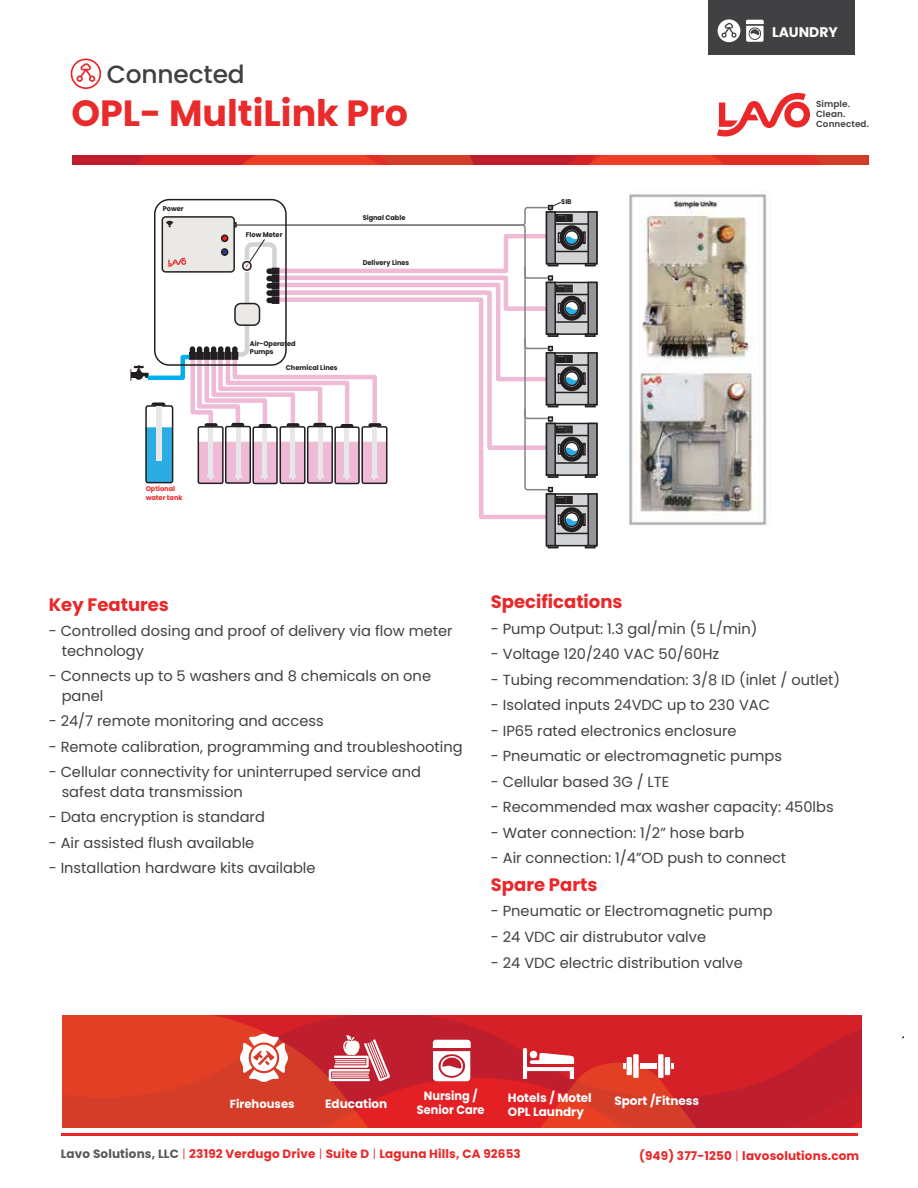
<style>
.page{position:relative;width:918px;height:1188px;background:#fff}
.page>*{position:absolute;margin:0;border:0;box-sizing:border-box;transform-origin:0 0}
.t1{font:700 36.45px "Poppins";color:#ea2b2b}
.t2{font:500 24.9px "Poppins";letter-spacing:-.005em;color:#414042}
.t3{font:700 18px "Poppins";color:#ea2729}
.t4{font:14.7px/19.5px "Poppins";color:#414042}
.t5{font:700 13.95px "Poppins";color:#fff}
.t6{font:700 12px "Poppins";letter-spacing:.01em;color:#ea2729}
.t7{font:700 12px/14.4px "Poppins";color:#fff}
.t8{font:700 12px/13.6px "Poppins";color:#fff;text-align:center;scale:.94 1}
.t9{font:700 11.7px "Poppins";color:#fff}
.t10{font:600 8.85px/9.9px "Poppins";letter-spacing:.01em;color:#414042}
.t11{font:700 6.9px/8.2px "Poppins";color:#231f20}
.t12{font:700 6.9px/8.2px "Poppins";color:#ea2729}
.s1{color:#58595b}
.s2{font-weight:300}
</style>
<div class="page">
<svg style="left:72px;top:155px;width:797px;height:9px;background:#d92f26"></svg>
<svg style="left:717px;top:92px;width:93px;height:45px"></svg>
<div style="left:71px;top:59px;width:30px;height:30px;border:2px solid #ea2729;border-radius:50%"></div>
<div style="left:76px;top:75px;width:7px;height:7px;border:2px solid #ea2729;border-radius:50%"></div>
<div style="left:89px;top:75px;width:6px;height:7px;border:2px solid #ea2729;border-radius:50%"></div>
<svg style="left:79px;top:63px;width:14px;height:16px"></svg>
<div style="left:708px;top:0;width:147px;height:55px;background:#414042"></div>
<svg style="left:746px;top:20px;width:18px;height:22px"></svg>
<div style="left:718px;top:19px;width:22px;height:23px;background:#fff;border-radius:50%"></div>
<svg style="left:721px;top:23px;width:16px;height:15px"></svg>
<svg style="left:479px;top:503px;width:67px;height:18px"></svg>
<div style="left:546px;top:211px;width:52px;height:53px;background:#d2d3d4;border:2px solid #231f20"></div>
<div style="left:587px;top:211px;width:11px;height:53px;background:#939598;border:2px solid #231f20"></div>
<svg style="left:583px;top:231px;width:3px;height:13px"></svg>
<hr style="left:555px;top:223px;width:33px;height:2px;background:#231f20">
<hr style="left:555px;top:251px;width:33px;height:1px;background:#231f20">
<svg style="left:585px;top:263px;width:11px;height:3px"></svg>
<div style="left:560px;top:225px;width:24px;height:25px;border:4px solid #231f20;border-radius:50%"></div>
<div style="left:564px;top:230px;width:15px;height:15px;border:2px solid #231f20;border-radius:50%"></div>
<div style="left:546px;top:282px;width:52px;height:53px;background:#d2d3d4;border:2px solid #231f20"></div>
<div style="left:587px;top:282px;width:11px;height:53px;background:#939598;border:2px solid #231f20"></div>
<svg style="left:583px;top:302px;width:3px;height:13px"></svg>
<hr style="left:555px;top:294px;width:33px;height:1px;background:#231f20">
<hr style="left:555px;top:321px;width:33px;height:2px;background:#231f20">
<svg style="left:585px;top:333px;width:11px;height:4px"></svg>
<div style="left:560px;top:296px;width:24px;height:25px;border:4px solid #231f20;border-radius:50%"></div>
<div style="left:564px;top:301px;width:15px;height:15px;border:2px solid #231f20;border-radius:50%"></div>
<div style="left:546px;top:423px;width:52px;height:53px;background:#d2d3d4;border:2px solid #231f20"></div>
<div style="left:587px;top:423px;width:11px;height:53px;background:#939598;border:2px solid #231f20"></div>
<svg style="left:583px;top:443px;width:3px;height:13px"></svg>
<hr style="left:555px;top:435px;width:33px;height:1px;background:#231f20">
<hr style="left:555px;top:462px;width:33px;height:2px;background:#231f20">
<svg style="left:585px;top:474px;width:11px;height:4px"></svg>
<div style="left:560px;top:437px;width:24px;height:25px;border:4px solid #231f20;border-radius:50%"></div>
<div style="left:564px;top:442px;width:15px;height:15px;border:2px solid #231f20;border-radius:50%"></div>
<div style="left:546px;top:352px;width:52px;height:53px;background:#d2d3d4;border:2px solid #231f20"></div>
<div style="left:587px;top:352px;width:11px;height:53px;background:#939598;border:2px solid #231f20"></div>
<svg style="left:583px;top:372px;width:3px;height:13px"></svg>
<hr style="left:555px;top:364px;width:33px;height:2px;background:#231f20">
<hr style="left:555px;top:392px;width:33px;height:1px;background:#231f20">
<svg style="left:585px;top:404px;width:11px;height:3px"></svg>
<div style="left:560px;top:366px;width:24px;height:25px;border:4px solid #231f20;border-radius:50%"></div>
<div style="left:564px;top:371px;width:15px;height:15px;border:2px solid #231f20;border-radius:50%"></div>
<svg style="left:556px;top:496px;width:31px;height:47px"></svg>
<div style="left:546px;top:493px;width:52px;height:53px;border:2px solid #231f20"></div>
<div style="left:546px;top:493px;width:10px;height:53px;background:#939598;border:2px solid #231f20"></div>
<div style="left:556px;top:496px;width:17px;height:8px;background:#242021"></div>
<div style="left:587px;top:493px;width:11px;height:53px;background:#939598;border:2px solid #231f20"></div>
<svg style="left:558px;top:514px;width:3px;height:11px"></svg>
<svg style="left:583px;top:513px;width:3px;height:13px"></svg>
<hr style="left:555px;top:505px;width:33px;height:2px;background:#231f20">
<hr style="left:555px;top:533px;width:33px;height:1px;background:#231f20">
<svg style="left:548px;top:545px;width:10px;height:3px"></svg>
<svg style="left:585px;top:545px;width:11px;height:3px"></svg>
<div style="left:565px;top:513px;width:13px;height:14px;background:#fff;border-radius:50%"></div>
<svg style="left:565px;top:518px;width:13px;height:9px"></svg>
<div style="left:560px;top:507px;width:24px;height:25px;border:4px solid #231f20;border-radius:50%"></div>
<div style="left:564px;top:512px;width:15px;height:15px;border:2px solid #231f20;border-radius:50%"></div>
<svg style="left:130px;top:202px;width:448px;height:301px"></svg>
<div style="left:154px;top:199px;width:133px;height:167px;border:2px solid #231f20;border-radius:14px"></div>
<div style="left:372px;top:428px;width:5px;height:50px;background:#e6e7e8"></div>
<hr style="left:61px;top:1133px;width:797px;height:3px;background:#ea2729">
<svg style="left:63px;top:1016px;width:798px;height:111px;background:#d83127"></svg>
<svg style="left:183px;top:1034px;width:678px;height:93px;background:#d43939"></svg>
<img style="left:629px;top:194px;width:138px;height:332px">
<h2 class="t2" style="left:107px;top:60px;width:140px">Connected</h2>
<h1 class="t1" style="left:71px;top:93px;width:338px">OPL- MultiLink Pro</h1>
<p class="t11" style="left:163px;top:204px;width:22px">Power</p>
<p class="t11" style="left:246px;top:230px;width:38px">Flow Meter</p>
<p class="t11" style="left:363px;top:214px;width:44px">Signal Cable</p>
<p class="t11" style="left:363px;top:259px;width:48px">Delivery Lines</p>
<p class="t11" style="left:250px;top:339px;width:47px">Air-Operated<br>Pumps</p>
<p class="t11" style="left:286px;top:364px;width:53px">Chemical Lines</p>
<p class="t11" style="left:561px;top:198px;width:12px">SIB</p>
<p class="t5" style="left:772px;top:24px;width:67px">LAUNDRY</p>
<p class="t10" style="left:816px;top:99px;width:35px">Simple.<br>Clean.</p>
<p class="t10" style="left:816px;top:119px;width:54px">Connected.</p>
<p class="t12" style="left:146px;top:485px;width:38px">Optional water tank</p>
<p class="t3" style="left:49px;top:594px;width:122px">Key Features</p>
<p class="t4" style="left:62px;top:621px;width:392px;text-indent:-13px">- Controlled dosing and proof of delivery via flow meter technology</p>
<p class="t4" style="left:62px;top:666px;width:371px;text-indent:-13px">- Connects up to 5 washers and 8 chemicals on one panel</p>
<p class="t4" style="left:49px;top:711px;width:276px">- 24/7 remote monitoring and access</p>
<p class="t4" style="left:49px;top:737px;width:416px">- Remote calibration, programming and troubleshooting</p>
<p class="t4" style="left:62px;top:762px;width:361px;text-indent:-13px">- Cellular connectivity for uninterruped service and safest data transmission</p>
<p class="t4" style="left:49px;top:807px;width:218px">- Data encryption is standard</p>
<p class="t4" style="left:49px;top:833px;width:207px">- Air assisted flush available</p>
<p class="t4" style="left:49px;top:858px;width:268px">- Installation hardware kits available</p>
<p class="t3" style="left:491px;top:592px;width:133px">Specifications</p>
<p class="t4" style="left:491px;top:619px;width:268px">- Pump Output: 1.3 gal/min (5 L/min)</p>
<p class="t4" style="left:491px;top:645px;width:230px">- Voltage 120/240 VAC 50/60Hz</p>
<p class="t4" style="left:491px;top:670px;width:351px">- Tubing recommendation: 3/8 ID (inlet / outlet)</p>
<p class="t4" style="left:491px;top:696px;width:281px">- Isolated inputs 24VDC up to 230 VAC</p>
<p class="t4" style="left:491px;top:721px;width:247px">- IP65 rated electronics enclosure</p>
<p class="t4" style="left:491px;top:747px;width:293px">- Pneumatic or electromagnetic pumps</p>
<p class="t4" style="left:491px;top:772px;width:180px">- Cellular based 3G / LTE</p>
<p class="t4" style="left:491px;top:798px;width:344px">- Recommended max washer capacity: 450lbs</p>
<p class="t4" style="left:491px;top:823px;width:255px">- Water connection: 1/2” hose barb</p>
<p class="t4" style="left:491px;top:849px;width:297px">- Air connection: 1/4”OD push to connect</p>
<p class="t3" style="left:491px;top:874px;width:108px">Spare Parts</p>
<p class="t4" style="left:491px;top:902px;width:283px">- Pneumatic or Electromagnetic pump</p>
<p class="t4" style="left:491px;top:927px;width:217px">- 24 VDC air distrubutor valve</p>
<p class="t4" style="left:491px;top:953px;width:253px">- 24 VDC electric distribution valve</p>
<p class="t8" style="left:417px;top:1089px;width:73px">Nursing /<br>Senior Care</p>
<p class="t7" style="left:508px;top:1090px;width:85px">Hotels / Motel<br>OPL Laundry</p>
<p class="t7" style="left:325px;top:1097px;width:64px">Education</p>
<p class="t7" style="left:614px;top:1093px;width:87px">Sport /Fitness</p>
<p class="t9" style="left:230px;top:1097px;width:66px">Firehouses</p>
<p class="t7" style="left:472px;top:1109px;width:70px">Healthcare</p>
<p class="t6" style="left:61px;top:1147px;width:462px"><span class="s1">Lavo Solutions, LLC</span> <span class="s2">|</span> 23192 Verdugo Drive <span class="s2">|</span> Suite D <span class="s2">|</span> Laguna Hills, CA 92653</p>
<p class="t6" style="left:639px;top:1149px;width:222px">(949) 377-1250 <span class="s2">|</span> lavosolutions.com</p>
</div>
